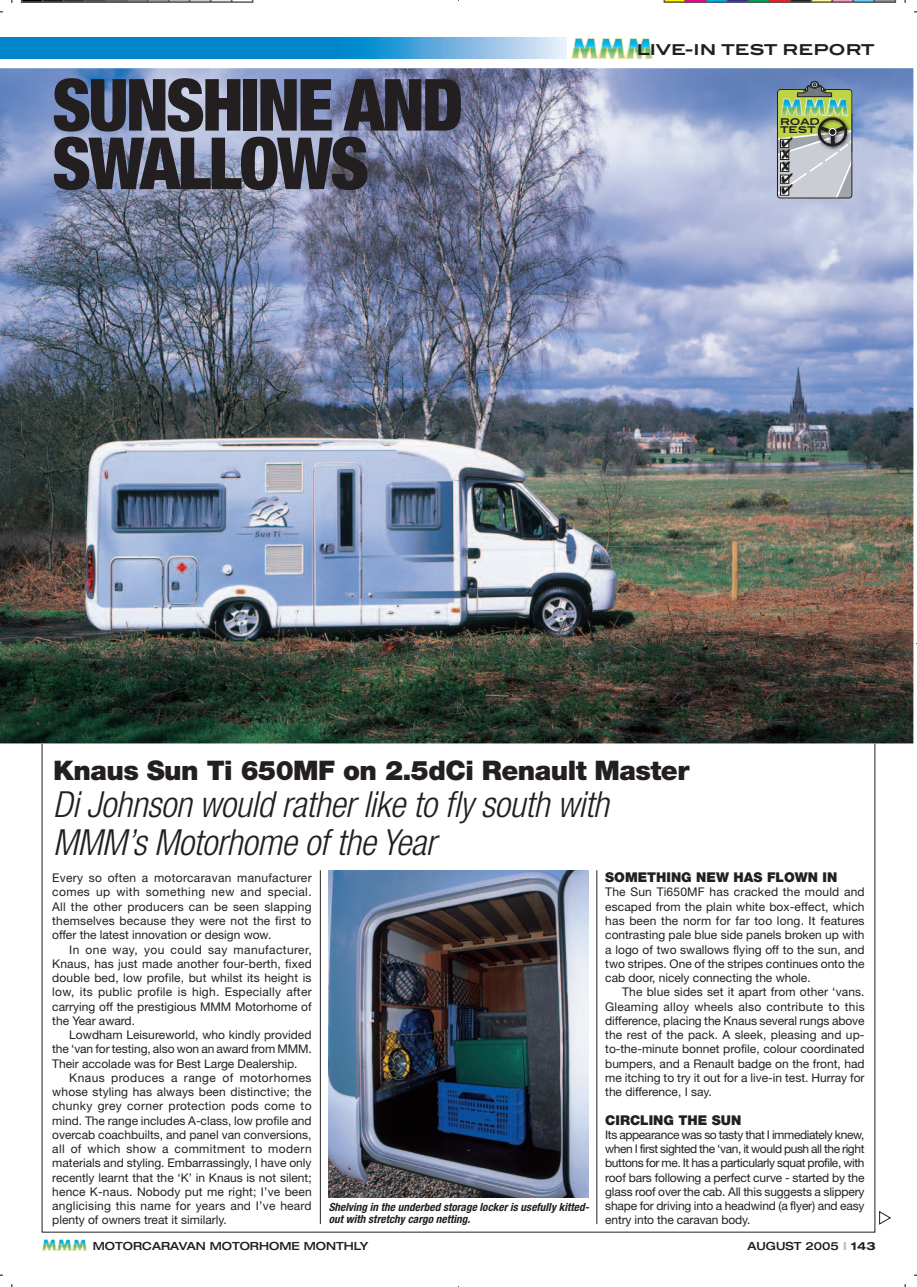
<style>
.page{position:relative;width:917px;height:1287px;background:#fff}
.page>*{position:absolute;margin:0;border:0;box-sizing:border-box;transform-origin:0 0}
.t1{font:900 condensed 72px/58.5px "Helvetica Neue";letter-spacing:-.035em;color:#231f20}
.t2{font:italic 300 condensed 36px/37.5px "Helvetica Neue";letter-spacing:-.01em;color:#231f20}
.t3{font:900 27px "Helvetica Neue";letter-spacing:-.02em;color:#231f20}
.t4{font:700 15px "Blair ITC";letter-spacing:-.005em;color:#231f20}
.t5{font:900 13.5px "Helvetica Neue";color:#231f20}
.t6{font:12px/14.2px "Helvetica Neue";color:#231f20;text-align:justify}
.t7{font:italic 700 condensed 11.25px/12px "Helvetica Neue";color:#231f20}
.t8{font:500 expanded 11.25px "Helvetica Neue";color:#231f20}
.s1{font-weight:700;color:#bcbdc0}
.s2{font-weight:700}
</style>
<div class="page">
<div style="left:0;top:37px;width:363px;height:22px;background:#0085cb"></div>
<div style="left:333px;top:37px;width:233px;height:22px;background:linear-gradient(to right,#007dc9,#eeeaf7)"></div>
<img style="left:0;top:68px;width:913px;height:675px">
<img style="left:42px;top:1239px;width:45px;height:12px">
<svg style="left:879px;top:1211px;width:11px;height:13px"></svg>
<img style="left:571px;top:38px;width:82px;height:21px">
<img style="left:852px;top:113px;width:1px;height:40px">
<img style="left:329px;top:870px;width:259px;height:327px">
<hr style="left:320px;top:870px;width:1px;height:354px;background:#231f20">
<hr style="left:596px;top:870px;width:1px;height:354px;background:#231f20">
<svg style="left:0;top:635px;width:1px;height:17px"></svg>
<svg style="left:21px;top:0;width:232px;height:3px"></svg>
<svg style="left:663px;top:0;width:233px;height:3px"></svg>
<svg style="left:777px;top:81px;width:75px;height:118px;background:#a4b499"></svg>
<h1 class="t1" style="left:52px;top:75px;width:412px">SUNSHINE AND<br>SWALLOWS</h1>
<p class="t4" style="left:636px;top:40px;width:240px">LIVE-IN TEST REPORT</p>
<h3 class="t3" style="left:53px;top:754px;width:638px">Knaus Sun Ti 650MF on 2.5dCi Renault Master</h3>
<h2 class="t2" style="left:53px;top:785px;width:557px">Di Johnson would rather like to fly south with<br>MMM’s Motorhome of the Year</h2>
<p class="t5" style="left:605px;top:869px;width:234px">SOMETHING NEW HAS FLOWN IN</p>
<p class="t6" style="left:605px;top:885px;width:261px">The Sun Ti650MF has cracked the mould and escaped from the plain white box-effect, which has been the norm for far too long. It features contrasting pale blue side panels broken up with a logo of two swallows flying off to the sun, and two stripes. One of the stripes continues onto the cab door, nicely connecting the whole.</p>
<p class="t6" style="left:605px;top:984px;width:261px;text-indent:17px">The blue sides set it apart from other ‘vans.<br>Gleaming alloy wheels also contribute to this difference, placing the Knaus several rungs above the rest of the pack. A sleek, pleasing and up&shy;to-the-minute bonnet profile, colour coordinated bumpers, and a Renault badge on the front, had me itching to try it out for a live-in test. Hurray for the difference, I say.</p>
<p class="t5" style="left:605px;top:1111px;width:138px">CIRCLING THE SUN</p>
<p class="t6" style="left:605px;top:1127px;width:261px">Its appearance was so tasty that I immediately knew, when I first sighted the ‘van, it would push all the right buttons for me. It has a particularly squat profile, with roof bars following a perfect curve - started by the glass roof over the cab. All this suggests a slippery shape for driving into a headwind (a flyer) and easy entry into the caravan body.</p>
<p class="t6" style="left:52px;top:870px;width:261px">Every so often a motorcaravan manufacturer comes up with something new and special.<br>All the other producers can be seen slapping themselves because they were not the first to offer the latest innovation or design wow.</p>
<p class="t6" style="left:52px;top:942px;width:261px;text-indent:17px">In one way, you could say manufacturer, Knaus, has just made another four-berth, fixed double bed, low profile, but whilst its height is low, its public profile is high. Especially after carrying off the prestigious MMM Motorhome of the Year award.</p>
<p class="t6" style="left:52px;top:1027px;width:261px;text-indent:17px">Lowdham Leisureworld, who kindly provided the ‘van for testing, also won an award from MMM.<br>Their accolade was for Best Large Dealership.</p>
<p class="t6" style="left:52px;top:1070px;width:261px;text-indent:17px">Knaus produces a range of motorhomes whose styling has always been distinctive; the chunky grey corner protection pods come to mind. The range includes A-class, low profile and overcab coachbuilts, and panel van conversions, all of which show a commitment to modern materials and styling. Embarrassingly, I have only recently learnt that the ‘K’ in Knaus is not silent; hence K-naus. Nobody put me right; I’ve been anglicising this name for years and I’ve heard plenty of owners treat it similarly.</p>
<p class="t8" style="left:93px;top:1238px;width:277px">MOTORCARAVAN MOTORHOME MONTHLY</p>
<p class="t8" style="left:747px;top:1238px;width:129px">AUGUST 2005 <span class="s1">I</span> <span class="s2">143</span></p>
<p class="t7" style="left:329px;top:1200px;width:260px">Shelving in the underbed storage locker is usefully kitted&shy;out with stretchy cargo netting.</p>
</div>
